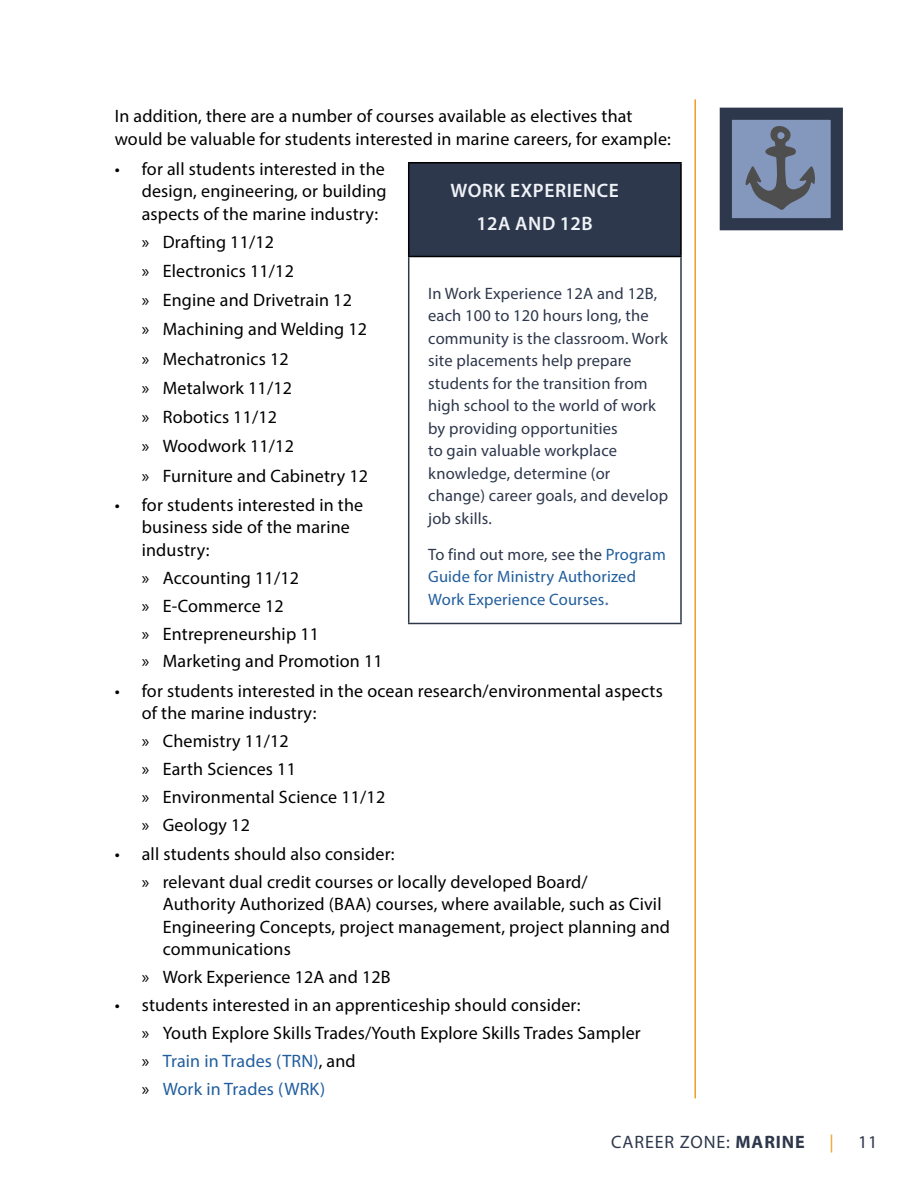
<style>
.page{position:relative;width:918px;height:1188px;background:#fff}
.page>*{position:absolute;margin:0;border:0;box-sizing:border-box;transform-origin:0 0}
.t1{font:600 19.5px/33px "Myriad Pro";letter-spacing:.03em;color:#eff2f7;text-align:center}
.t2{font:18px/27.9px "Myriad Pro";letter-spacing:.01em;color:#000}
.t3{font:18px "Myriad Pro";letter-spacing:.05em;color:#2e384c}
.t4{font:18px "Myriad Pro";color:#ef9d23}
.t5{font:16.5px/22.5px "Myriad Pro";letter-spacing:.01em;color:#2e384c}
.t6{font:16.5px/22.5px "Myriad Pro";letter-spacing:.01em;color:#215e9e}
.s1{color:#215e9e}
.s2{color:#2e384c}
.s3{font-weight:600;color:#5c7aac}
.s4{font-weight:700}
</style>
<div class="page">
<hr style="left:694px;top:99px;width:2px;height:999px;background:#ef9d23">
<div style="left:726px;top:114px;width:111px;height:110px;background:#8497bc"></div>
<div style="left:720px;top:108px;width:123px;height:122px;border:12px solid #2e384c"></div>
<svg style="left:745px;top:126px;width:70px;height:84px"></svg>
<div style="left:409px;top:163px;width:272px;height:93px;background:#2e384c"></div>
<hr style="left:408px;top:162px;width:274px;height:2px;background:#000">
<hr style="left:408px;top:164px;width:1px;height:92px;background:#000">
<hr style="left:680px;top:164px;width:2px;height:92px;background:#000">
<hr style="left:408px;top:256px;width:274px;height:1px;background:#000">
<hr style="left:408px;top:257px;width:1px;height:366px;background:#2e384c">
<hr style="left:680px;top:257px;width:2px;height:366px;background:#2e384c">
<hr style="left:408px;top:623px;width:274px;height:1px;background:#2e384c">
<p class="t2" style="left:115px;top:103px;width:558px;line-height:24px">In addition, there are a number of courses available as electives that would be valuable for students interested in marine careers, for example:</p>
<p class="t2" style="left:142px;top:157px;width:246px;line-height:22.5px;text-align:justify;text-indent:-27px">• for all students interested in the design, engineering, or building aspects of the marine industry:</p>
<p class="t2" style="left:142px;top:227px;width:228px;line-height:29.2px">» Drafting 11/12<br>» Electronics 11/12<br>» Engine and Drivetrain 12<br>» Machining and Welding 12 » Mechatronics 12<br>» Metalwork 11/12<br>» Robotics 11/12<br>» Woodwork 11/12<br>» Furniture and Cabinetry 12</p>
<p class="t2" style="left:142px;top:493px;width:223px;line-height:22.5px;text-indent:-27px">• for students interested in the business side of the marine industry:</p>
<p class="t2" style="left:142px;top:564px;width:242px">» Accounting 11/12<br>» E-Commerce 12<br>» Entrepreneurship 11<br>» Marketing and Promotion 11</p>
<p class="t2" style="left:142px;top:679px;width:523px;line-height:22.5px;text-indent:-27px">• for students interested in the ocean research/environmental aspects of the marine industry:</p>
<p class="t2" style="left:142px;top:727px;width:245px">» Chemistry 11/12<br>» Earth Sciences 11<br>» Environmental Science 11/12 » Geology 12</p>
<p class="t2" style="left:142px;top:840px;width:448px;text-indent:-27px">• all students should also consider:<br>» relevant dual credit courses or locally developed Board/</p>
<p class="t2" style="left:163px;top:893px;width:509px;line-height:22.5px">Authority Authorized (BAA) courses, where available, such as Civil<br>Engineering Concepts, project management, project planning and communications</p>
<p class="t2" style="left:142px;top:963px;width:250px">» Work Experience 12A and 12B</p>
<p class="t2" style="left:142px;top:991px;width:501px;text-indent:-27px">• students interested in an apprenticeship should consider:<br>» Youth Explore Skills Trades/Youth Explore Skills Trades Sampler » <span class="s1">Train in Trades (TRN)</span>, and<br>» <span class="s1">Work in Trades (WRK)</span></p>
<p class="t1" style="left:451px;top:173px;width:170px">WORK EXPERIENCE<br>12A AND 12B</p>
<p class="t5" style="left:428px;top:281px;width:241px">In Work Experience 12A and 12B, each 100 to 120 hours long, the community is the classroom. Work site placements help prepare students for the transition from high school to the world of work by providing opportunities<br>to gain valuable workplace knowledge, determine (or change) career goals, and develop job skills.</p>
<p class="t6" style="left:428px;top:543px;width:239px"><span class="s2">To find out more, see the</span> Program<br>Guide for Ministry Authorized<br>Work Experience Courses<span class="s3">.</span></p>
<p class="t3" style="left:611px;top:1130px;width:195px">CAREER ZONE: <span class="s4">MARINE</span></p>
<p class="t4" style="left:829px;top:1130px;width:6px">|</p>
<p class="t3" style="left:858px;top:1130px;width:21px">11</p>
</div>
